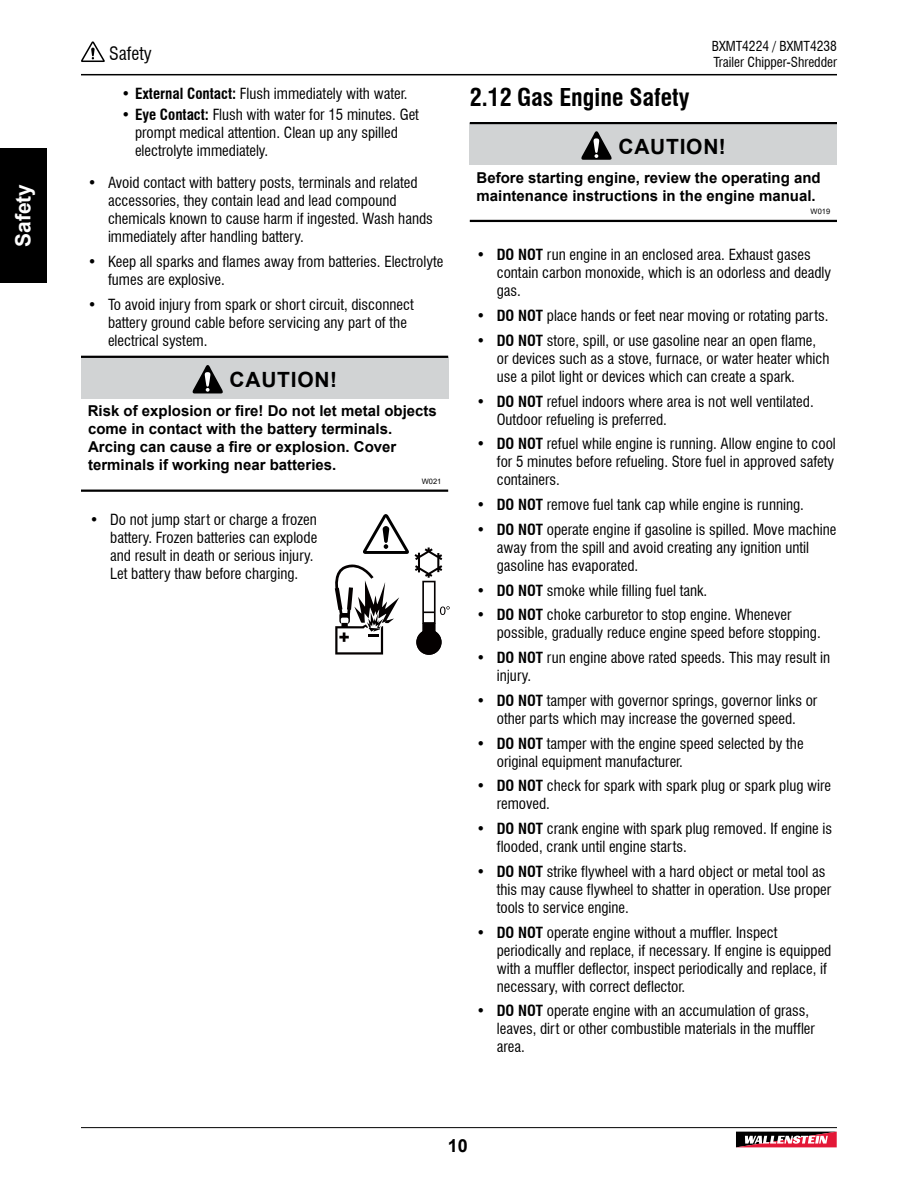
<style>
.page{position:relative;width:918px;height:1188px;background:#fff}
.page>*{position:absolute;margin:0;border:0;box-sizing:border-box;transform-origin:0 0}
.t1{font:700 condensed 24px "Swiss 721 BT";color:#000}
.t2{font:700 21px "Arial";letter-spacing:.035em;color:#000}
.t3{font:700 21px "Arial";color:#fff}
.t4{font:condensed 18px "Swiss 721 BT";color:#000}
.t5{font:700 18px "Arial";color:#000}
.t6{font:condensed 15px/18px "Swiss 721 BT";color:#000}
.t7{font:700 15px/18px "Arial";color:#000}
.t8{font:condensed 13.5px/16.2px "Swiss 721 BT";color:#000}
.t9{font:7.5px "Arial";color:#000}
.s1{font-weight:700}
</style>
<div class="page">
<div style="left:81px;top:357px;width:367px;height:42px;background:#d1d3d4"></div>
<hr style="left:81px;top:356px;width:367px;height:2px;background:#000">
<hr style="left:81px;top:490px;width:367px;height:2px;background:#000">
<svg style="left:192px;top:365px;width:31px;height:28px"></svg>
<svg style="left:416px;top:624px;width:26px;height:31px"></svg>
<div style="left:422px;top:581px;width:14px;height:43px;border:2px solid #040000"></div>
<svg style="left:415px;top:548px;width:27px;height:30px"></svg>
<svg style="left:423px;top:606px;width:27px;height:9px"></svg>
<svg style="left:335px;top:514px;width:74px;height:141px"></svg>
<div style="left:470px;top:123px;width:367px;height:42px;background:#d1d3d4"></div>
<hr style="left:470px;top:122px;width:367px;height:2px;background:#000">
<hr style="left:470px;top:220px;width:367px;height:2px;background:#000">
<svg style="left:581px;top:131px;width:31px;height:29px"></svg>
<hr style="left:81px;top:74px;width:756px;height:1px;background:#000">
<hr style="left:81px;top:1127px;width:756px;height:1px;background:#000">
<svg style="left:736px;top:1131px;width:101px;height:17px;background:#9e5863"></svg>
<div style="left:0;top:148px;width:47px;height:136px;background:#000"></div>
<svg style="left:81px;top:41px;width:24px;height:21px"></svg>
<h2 class="t3" style="left:8px;top:247px;width:65px;rotate:-90deg">Safety</h2>
<p class="t4" style="left:109px;top:43px;width:44px">Safety</p>
<p class="t6" style="left:122px;top:85px;width:287px">• <span class="s1">External Contact:</span> Flush immediately with water.</p>
<p class="t6" style="left:135px;top:106px;width:285px;text-indent:-14px">• <span class="s1">Eye Contact:</span> Flush with water for 15 minutes. Get prompt medical attention. Clean up any spilled electrolyte immediately.</p>
<p class="t6" style="left:108px;top:174px;width:326px;text-indent:-20px"><span class="s1">•</span> Avoid contact with battery posts, terminals and related accessories, they contain lead and lead compound chemicals known to cause harm if ingested. Wash hands immediately after handling battery.</p>
<p class="t6" style="left:108px;top:253px;width:337px;text-indent:-20px"><span class="s1">•</span> Keep all sparks and flames away from batteries. Electrolyte fumes are explosive.</p>
<p class="t6" style="left:108px;top:295px;width:307px;text-indent:-20px"><span class="s1">•</span> To avoid injury from spark or short circuit, disconnect battery ground cable before servicing any part of the electrical system.</p>
<h2 class="t2" style="left:230px;top:365px;width:109px">CAUTION!</h2>
<p class="t7" style="left:88px;top:402px;width:351px">Risk of explosion or fire! Do not let metal objects come in contact with the battery terminals.<br>Arcing can cause a fire or explosion. Cover terminals if working near batteries.</p>
<p class="t9" style="left:422px;top:476px;width:21px">W021</p>
<p class="t6" style="left:110px;top:511px;width:209px;text-indent:-20px"><span class="s1">•</span> Do not jump start or charge a frozen battery. Frozen batteries can explode and result in death or serious injury.<br>Let battery thaw before charging.</p>
<p class="t8" style="left:712px;top:38px;width:127px">BXMT4224 / BXMT4238<br>Trailer Chipper-Shredder</p>
<h1 class="t1" style="left:470px;top:83px;width:221px">2.12 Gas Engine Safety</h1>
<h2 class="t2" style="left:618px;top:132px;width:109px">CAUTION!</h2>
<p class="t7" style="left:477px;top:169px;width:346px">Before starting engine, review the operating and maintenance instructions in the engine manual.</p>
<p class="t9" style="left:811px;top:206px;width:21px">W019</p>
<p class="t6" style="left:497px;top:246px;width:336px;text-indent:-20px"><span class="s1">• DO NOT</span> run engine in an enclosed area. Exhaust gases contain carbon monoxide, which is an odorless and deadly gas.</p>
<p class="t6" style="left:477px;top:307px;width:354px"><span class="s1">• DO NOT</span> place hands or feet near moving or rotating parts.</p>
<p class="t6" style="left:497px;top:332px;width:334px;text-indent:-20px"><span class="s1">• DO NOT</span> store, spill, or use gasoline near an open flame, or devices such as a stove, furnace, or water heater which use a pilot light or devices which can create a spark.</p>
<p class="t6" style="left:497px;top:392px;width:318px;text-indent:-20px"><span class="s1">• DO NOT</span> refuel indoors where area is not well ventilated.<br>Outdoor refueling is preferred.</p>
<p class="t6" style="left:497px;top:435px;width:341px;text-align:justify;text-indent:-20px"><span class="s1">• DO NOT</span> refuel while engine is running. Allow engine to cool for 5 minutes before refueling. Store fuel in approved safety containers.</p>
<p class="t6" style="left:477px;top:496px;width:329px"><span class="s1">• DO NOT</span> remove fuel tank cap while engine is running.</p>
<p class="t6" style="left:497px;top:521px;width:341px;text-indent:-20px"><span class="s1">• DO NOT</span> operate engine if gasoline is spilled. Move machine away from the spill and avoid creating any ignition until gasoline has evaporated.</p>
<p class="t6" style="left:477px;top:581px;width:232px"><span class="s1">• DO NOT</span> smoke while filling fuel tank.</p>
<p class="t6" style="left:497px;top:606px;width:326px;text-indent:-20px"><span class="s1">• DO NOT</span> choke carburetor to stop engine. Whenever possible, gradually reduce engine speed before stopping.</p>
<p class="t6" style="left:497px;top:649px;width:335px;text-indent:-20px"><span class="s1">• DO NOT</span> run engine above rated speeds. This may result in injury.</p>
<p class="t6" style="left:477px;top:692px;width:342px;text-align:center"><span class="s1">• DO NOT</span> tamper with governor springs, governor links or other parts which may increase the governed speed.</p>
<p class="t6" style="left:497px;top:734px;width:308px;text-indent:-20px"><span class="s1">• DO NOT</span> tamper with the engine speed selected by the original equipment manufacturer.</p>
<p class="t6" style="left:497px;top:777px;width:336px;text-indent:-20px"><span class="s1">• DO NOT</span> check for spark with spark plug or spark plug wire removed.</p>
<p class="t6" style="left:497px;top:820px;width:337px;text-indent:-20px"><span class="s1">• DO NOT</span> crank engine with spark plug removed. If engine is flooded, crank until engine starts.</p>
<p class="t6" style="left:497px;top:863px;width:336px;text-indent:-20px"><span class="s1">• DO NOT</span> strike flywheel with a hard object or metal tool as this may cause flywheel to shatter in operation. Use proper tools to service engine.</p>
<p class="t6" style="left:497px;top:923px;width:336px;text-indent:-20px"><span class="s1">• DO NOT</span> operate engine without a muffler. Inspect periodically and replace, if necessary. If engine is equipped with a muffler deflector, inspect periodically and replace, if necessary, with correct deflector.</p>
<p class="t6" style="left:497px;top:1002px;width:320px;text-indent:-20px"><span class="s1">• DO NOT</span> operate engine with an accumulation of grass, leaves, dirt or other combustible materials in the muffler area.</p>
<p class="t5" style="left:448px;top:1133px;width:22px">10</p>
</div>
